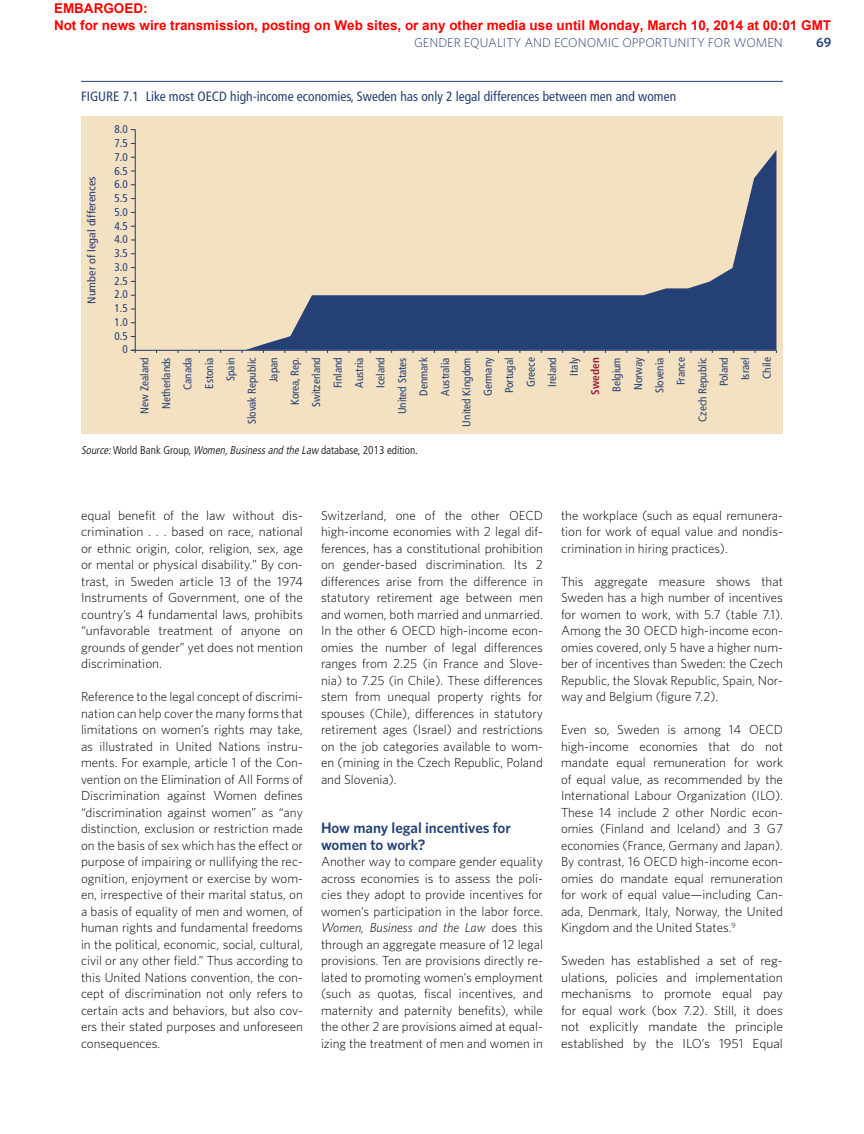
<style>
.page{position:relative;width:864px;height:1134px;background:#fff}
.page>*{position:absolute;margin:0;border:0;box-sizing:border-box;transform-origin:0 0}
.t1{font:600 15px/16.5px "Whitney";color:#234173}
.t2{font:700 13.5px/16.2px "Arial";color:#f00}
.t3{font:condensed 13.5px "Frutiger";color:#234173}
.t4{font:600 13.5px "Whitney";color:#234173}
.t5{font:300 13.2px/16.5px "Whitney";color:#000;text-align:justify}
.t6{font:300 12.75px "Whitney";color:#234173}
.t7{font:condensed 11.25px/21.5px "Frutiger";color:#244075;text-align:right}
.t8{font:300 condensed 11.25px "Frutiger";color:#000}
.t9{font:condensed 11.25px "Frutiger";color:#244075;scale:1.08 1}
.t10{font:700 condensed 11.25px "Frutiger";color:#9a1a42}
.s1{font-style:italic}
</style>
<div class="page">
<div style="left:81px;top:116px;width:702px;height:318px;background:#f4e1c1"></div>
<hr style="left:81px;top:81px;width:702px;height:1px;background:#234173">
<svg style="left:134px;top:129px;width:643px;height:222px"></svg>
<svg style="left:246px;top:150px;width:530px;height:200px"></svg>
<p class="t2" style="left:54px;top:1px;width:779px">EMBARGOED:<br>Not for news wire transmission, posting on Web sites, or any other media use until Monday, March 10, 2014 at 00:01 GMT</p>
<p class="t6" style="left:414px;top:34px;width:370px">GENDER EQUALITY AND ECONOMIC OPPORTUNITY FOR WOMEN</p>
<p class="t4" style="left:816px;top:33px;width:17px">69</p>
<p class="t3" style="left:81px;top:89px;width:597px">FIGURE 7.1 Like most OECD high-income economies, Sweden has only 2 legal differences between men and women</p>
<p class="t9" style="left:85px;top:304px;width:120px;rotate:-90deg">Number of legal differences</p>
<p class="t7" style="left:114px;top:119px;width:15px">8.0</p>
<p class="t7" style="left:114px;top:160px;width:15px">6.5</p>
<p class="t7" style="left:114px;top:133px;width:15px">7.5</p>
<p class="t7" style="left:114px;top:146px;width:15px">7.0</p>
<p class="t7" style="left:114px;top:188px;width:15px">5.5</p>
<p class="t7" style="left:114px;top:174px;width:15px">6.0</p>
<p class="t7" style="left:114px;top:215px;width:15px">4.5</p>
<p class="t7" style="left:114px;top:201px;width:15px">5.0</p>
<p class="t7" style="left:114px;top:243px;width:15px">3.5</p>
<p class="t7" style="left:114px;top:229px;width:15px">4.0</p>
<p class="t7" style="left:114px;top:274px;width:15px;line-height:13.8px;text-align:justify">2.5<br>2.0<br>1.5<br>1.0<br>0.5</p>
<p class="t7" style="left:114px;top:256px;width:15px">3.0</p>
<p class="t7" style="left:123px;top:339px;width:7px">0</p>
<p class="t7" style="left:134px;top:427px;width:71px;rotate:-90deg">New Zealand<br>Netherlands<br>Canada<br>Estonia<br>Spain<br>Slovak Republic<br>Japan<br>Korea, Rep.<br>Switzerland<br>Finland<br>Austria<br>Iceland<br>United States<br>Denmark<br>Australia<br>United Kingdom<br>Germany<br>Portugal<br>Greece<br>Ireland<br>Italy</p>
<p class="t10" style="left:589px;top:395px;width:39px;rotate:-90deg">Sweden</p>
<p class="t7" style="left:606px;top:422px;width:66px;rotate:-90deg">Belgium<br>Norway<br>Slovenia<br>France<br>Czech Republic<br>Poland<br>Israel<br>Chile</p>
<p class="t8" style="left:81px;top:444px;width:338px"><span class="s1">Source:</span>World Bank Group, <span class="s1">Women,Businessand the Law</span> database, 2013 edition.</p>
<p class="t5" style="left:81px;top:507px;width:224px">equal benefit of the law without dis&shy;crimination . . . based on race, national or ethnic origin, color, religion, sex, age or mental or physical disability.” By con&shy;trast, in Sweden article 13 of the 1974<br>Instruments of Government, one of the country’s 4 fundamental laws, prohibits “unfavorable treatment of anyone on grounds of gender” yet does not mention discrimination.</p>
<p class="t5" style="left:81px;top:688px;width:224px">Reference to the legal concept of discrimi&shy;nation can help cover the many forms that limitations on women’s rights may take, as illustrated in United Nations instru&shy;ments. For example, article 1 of the Con&shy;vention on the Elimination of All Forms of Discrimination against Women defines “discrimination against women” as “any distinction, exclusion or restriction made on the basis of sex which has the effect or purpose of impairing or nullifying the rec&shy;ognition, enjoyment or exercise by wom&shy;en, irrespective of their marital status, on a basis of equality of men and women, of human rights and fundamental freedoms in the political, economic, social, cultural, civil or any other field.” Thus according to this United Nations convention, the con&shy;cept of discrimination not only refers to certain acts and behaviors, but also cov&shy;ers their stated purposes and unforeseen consequences.</p>
<p class="t5" style="left:321px;top:507px;width:224px">Switzerland, one of the other OECD high-income economies with 2 legal dif&shy;ferences, has a constitutional prohibition on gender-based discrimination. Its 2 differences arise from the difference in statutory retirement age between men and women, both married and unmarried.<br>In the other 6 OECD high-income econ&shy;omies the number of legal differences ranges from 2.25 (in France and Slove&shy;nia) to 7.25 (in Chile). These differences stem from unequal property rights for spouses (Chile), differences in statutory retirement ages (Israel) and restrictions on the job categories available to wom&shy;en (mining in the Czech Republic, Poland and Slovenia).</p>
<p class="t1" style="left:321px;top:820px;width:192px">How many legal incentives for women to work?</p>
<p class="t5" style="left:321px;top:853px;width:224px">Another way to compare gender equality across economies is to assess the poli&shy;cies they adopt to provide incentives for women’s participation in the labor force.<br><span class="s1">Women, Business and the Law</span> does this through an aggregate measure of 12 legal provisions. Ten are provisions directly re&shy;lated to promoting women’s employment (such as quotas, fiscal incentives, and maternity and paternity benefits), while the other 2 are provisions aimed at equal&shy;izing the treatment of men and women in</p>
<p class="t5" style="left:561px;top:507px;width:224px">the workplace (such as equal remunera&shy;tion for work of equal value and nondis&shy;crimination in hiring practices).</p>
<p class="t5" style="left:561px;top:573px;width:224px">This aggregate measure shows that Sweden has a high number of incentives for women to work, with 5.7 (table 7.1).<br>Among the 30 OECD high-income econ&shy;omies covered, only 5 have a higher num&shy;ber of incentives than Sweden: the Czech Republic, the Slovak Republic, Spain, Nor&shy;way and Belgium (figure 7.2).</p>
<p class="t5" style="left:561px;top:721px;width:224px">Even so, Sweden is among 14 OECD high-income economies that do not mandate equal remuneration for work of equal value, as recommended by the International Labour Organization (ILO).<br>These 14 include 2 other Nordic econ&shy;omies (Finland and Iceland) and 3 G7 economies (France, Germany and Japan).<br>By contrast, 16 OECD high-income econ&shy;omies do mandate equal remuneration for work of equal value—including Can&shy;ada, Denmark, Italy, Norway, the United Kingdom and the United States.<sup>9</sup></p>
<p class="t5" style="left:561px;top:952px;width:224px">Sweden has established a set of reg&shy;ulations, policies and implementation mechanisms to promote equal pay for equal work (box 7.2). Still, it does not explicitly mandate the principle established by the ILO’s 1951 Equal</p>
</div>
